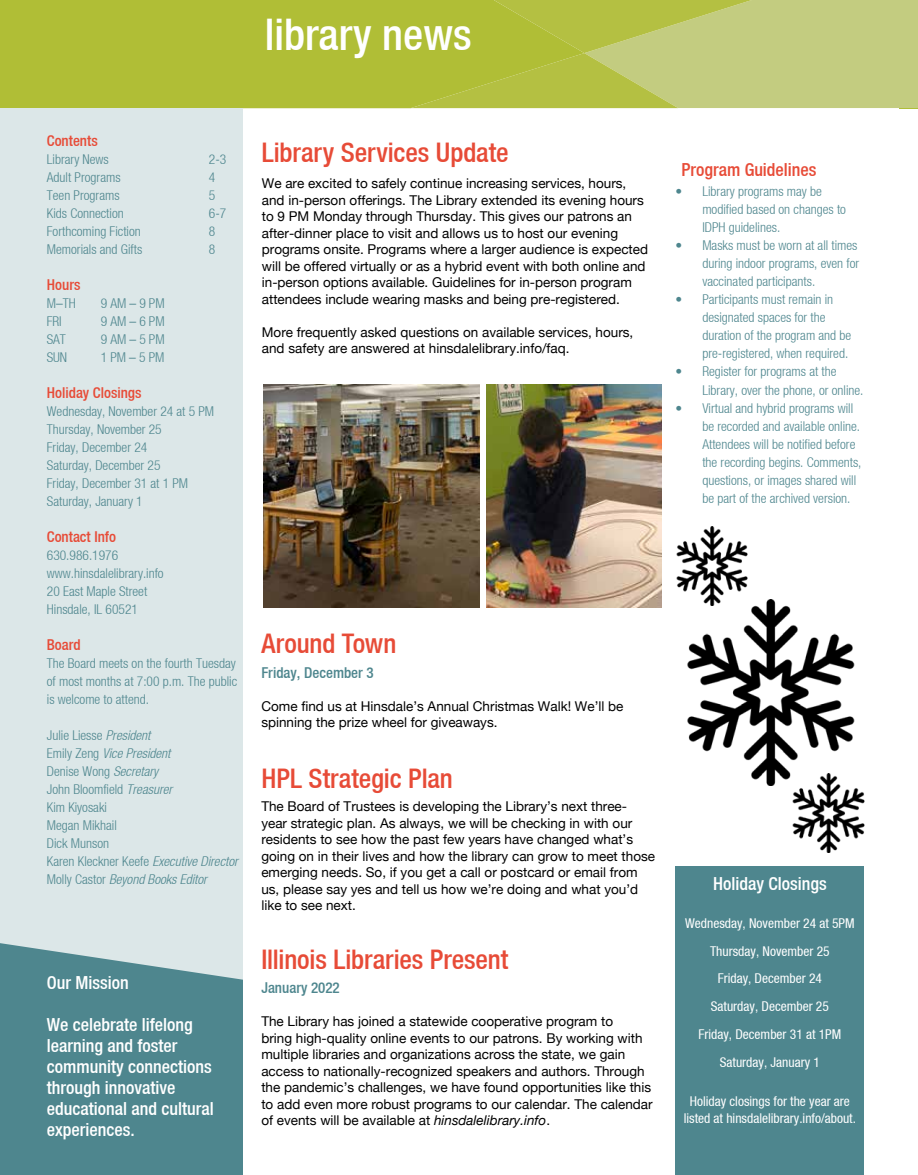
<style>
.page{position:relative;width:918px;height:1175px;background:#fff}
.page>*{position:absolute;margin:0;border:0;box-sizing:border-box;transform-origin:0 0}
.t1{font:500 condensed 43.5px "Helvetica Neue LT";color:#fff}
.t2{font:500 condensed 27px "Helvetica Neue LT";letter-spacing:-.005em;color:#e74b37}
.t3{font:500 condensed 18px/21px "Helvetica Neue LT";color:#fff}
.t4{font:500 condensed 18px "Helvetica Neue LT";color:#e74b37}
.t5{font:500 condensed 15px "Helvetica Neue LT";color:#e74b37}
.t6{font:500 condensed 15px "Helvetica Neue LT";color:#4e868e}
.t7{font:13.5px/16.5px "Helvetica Neue";color:#000}
.t8{font:300 condensed 13.5px/18px "Helvetica Neue LT";color:#4e868e}
.t9{font:condensed 13.5px/27.8px "Helvetica Neue LT";color:#fff;text-align:center}
.s1{font-style:italic}
.s2{font-family:"Helvetica Neue LT";font-style:italic}
</style>
<div class="page">
<div style="left:752px;top:0;width:166px;height:108px;background:#c3cc80"></div>
<svg style="left:584px;top:0;width:168px;height:108px"></svg>
<svg style="left:0;top:0;width:584px;height:108px;fill:#b0be36"></svg>
<div style="left:0;top:108px;width:243px;height:1066px;background:#dce7e8"></div>
<svg style="left:0;top:943px;width:243px;height:231px;fill:#4e868e"></svg>
<img style="left:264px;top:385px;width:215px;height:223px">
<img style="left:486px;top:385px;width:176px;height:223px">
<img style="left:687px;top:599px;width:168px;height:187px">
<img style="left:676px;top:526px;width:72px;height:79px">
<img style="left:791px;top:774px;width:73px;height:78px">
<div style="left:675px;top:866px;width:189px;height:308px;background:#4e868e"></div>
<h1 class="t1" style="left:265px;top:9px;width:208px">library news</h1>
<p class="t5" style="left:47px;top:131px;width:52px">Contents</p>
<p class="t8" style="left:47px;top:150px;width:63px">Library News</p>
<p class="t8" style="left:209px;top:150px;width:19px">2-3</p>
<p class="t8" style="left:47px;top:168px;width:75px">Adult Programs</p>
<p class="t8" style="left:209px;top:168px;width:8px">4</p>
<p class="t8" style="left:47px;top:186px;width:74px">Teen Programs</p>
<p class="t8" style="left:209px;top:186px;width:8px">5</p>
<p class="t8" style="left:47px;top:204px;width:78px">Kids Connection</p>
<p class="t8" style="left:209px;top:204px;width:19px">6-7</p>
<p class="t8" style="left:47px;top:222px;width:95px">Forthcoming Fiction</p>
<p class="t8" style="left:209px;top:222px;width:8px">8</p>
<p class="t8" style="left:47px;top:240px;width:97px">Memorials and Gifts</p>
<p class="t8" style="left:209px;top:240px;width:8px">8</p>
<p class="t5" style="left:47px;top:275px;width:35px">Hours</p>
<p class="t8" style="left:47px;top:294px;width:30px">M–TH</p>
<p class="t8" style="left:101px;top:294px;width:65px">9 AM – 9 PM</p>
<p class="t8" style="left:47px;top:312px;width:16px">FRI</p>
<p class="t8" style="left:101px;top:312px;width:65px">9 AM – 6 PM</p>
<p class="t8" style="left:47px;top:330px;width:21px">SAT</p>
<p class="t8" style="left:101px;top:330px;width:65px">9 AM – 5 PM</p>
<p class="t8" style="left:47px;top:348px;width:22px">SUN</p>
<p class="t8" style="left:101px;top:348px;width:65px">1 PM – 5 PM</p>
<p class="t5" style="left:47px;top:383px;width:96px">Holiday Closings</p>
<p class="t8" style="left:47px;top:402px;width:169px">Wednesday, November 24 at 5 PM<br>Thursday, November 25<br>Friday, December 24<br>Saturday, December 25<br>Friday, December 31 at 1 PM<br>Saturday, January 1</p>
<p class="t5" style="left:47px;top:527px;width:71px">Contact Info</p>
<p class="t8" style="left:47px;top:546px;width:118px">630.986.1976 www.hinsdalelibrary.info<br>20 East Maple Street<br>Hinsdale, IL 60521</p>
<p class="t5" style="left:47px;top:635px;width:35px">Board</p>
<p class="t8" style="left:47px;top:654px;width:192px;text-align:justify">The Board meets on the fourth Tuesday of most months at 7:00 p.m. The public is welcome to attend.</p>
<p class="t8" style="left:47px;top:726px;width:193px">Julie Liesse <span class="s1">President<br></span>Emily Zeng <span class="s1">Vice President<br></span>Denise Wong <span class="s1">Secretary<br></span>John Bloomfield <span class="s1">Treasurer<br></span>Kim Kiyosaki<br>Megan Mikhail<br>Dick Munson<br>Karen Kleckner Keefe <span class="s1">Executive Director<br></span>Molly Castor <span class="s1">Beyond Books Editor</span></p>
<h3 class="t3" style="left:47px;top:972px;width:83px">Our Mission</h3>
<h3 class="t3" style="left:47px;top:1014px;width:168px">We celebrate lifelong learning and foster community connections through innovative educational and cultural experiences.</h3>
<h2 class="t2" style="left:262px;top:136px;width:248px">Library Services Update</h2>
<p class="t7" style="left:262px;top:175px;width:388px">We are excited to safely continue increasing services, hours, and in-person offerings. The Library extended its evening hours to 9 PM Monday through Thursday. This gives our patrons an after-dinner place to visit and allows us to host our evening programs onsite. Programs where a larger audience is expected will be offered virtually or as a hybrid event with both online and in-person options available. Guidelines for in-person program attendees include wearing masks and being pre-registered.</p>
<p class="t7" style="left:262px;top:323px;width:373px">More frequently asked questions on available services, hours, and safety are answered at hinsdalelibrary.info/faq.</p>
<h3 class="t4" style="left:681px;top:159px;width:137px">Program Guidelines</h3>
<p class="t8" style="left:702px;top:183px;width:145px;text-indent:-27px">• Library programs may be modified based on changes to<br>IDPH guidelines.</p>
<p class="t8" style="left:702px;top:236px;width:158px;text-indent:-27px">• Masks must be worn at all times during indoor programs, even for vaccinated participants.</p>
<p class="t8" style="left:702px;top:290px;width:150px;text-indent:-27px">• Participants must remain in designated spaces for the duration of the program and be pre-registered, when required.</p>
<p class="t8" style="left:702px;top:362px;width:163px;text-indent:-27px">• Register for programs at the<br>Library, over the phone, or online.</p>
<p class="t8" style="left:702px;top:398px;width:161px;text-indent:-27px">• Virtual and hybrid programs will be recorded and available online.<br>Attendees will be notified before the recording begins. Comments, questions, or images shared will be part of the archived version.</p>
<h2 class="t2" style="left:261px;top:627px;width:136px">Around Town</h2>
<p class="t6" style="left:261px;top:663px;width:114px">Friday, December 3</p>
<p class="t7" style="left:261px;top:697px;width:364px">Come find us at Hinsdale’s Annual Christmas Walk! We’ll be spinning the prize wheel for giveaways.</p>
<h2 class="t2" style="left:261px;top:762px;width:193px">HPL Strategic Plan</h2>
<p class="t7" style="left:261px;top:798px;width:395px">The Board of Trustees is developing the Library’s next three&shy;year strategic plan. As always, we will be checking in with our residents to see how the past few years have changed what’s going on in their lives and how the library can grow to meet those emerging needs. So, if you get a call or postcard or email from us, please say yes and tell us how we’re doing and what you’d like to see next.</p>
<h2 class="t2" style="left:261px;top:943px;width:249px">Illinois Libraries Present</h2>
<p class="t6" style="left:261px;top:979px;width:80px">January 2022</p>
<p class="t7" style="left:261px;top:1013px;width:393px">The Library has joined a statewide cooperative program to<br>bring high-quality online events to our patrons. By working with multiple libraries and organizations across the state, we gain access to nationally-recognized speakers and authors. Through the pandemic’s challenges, we have found opportunities like this to add even more robust programs to our calendar. The calendar of events will be available at <span class="s2">hinsdalelibrary.info</span>.</p>
<h3 class="t3" style="left:713px;top:873px;width:115px">Holiday Closings</h3>
<p class="t9" style="left:685px;top:909px;width:171px">Wednesday, November 24 at 5PM<br>Thursday, November 25<br>Friday, December 24<br>Saturday, December 25<br>Friday, December 31 at 1PM<br>Saturday, January 1</p>
<p class="t9" style="left:684px;top:1093px;width:174px;line-height:16.5px">Holiday closings for the year are listed at hinsdalelibrary.info/about.</p>
</div>
